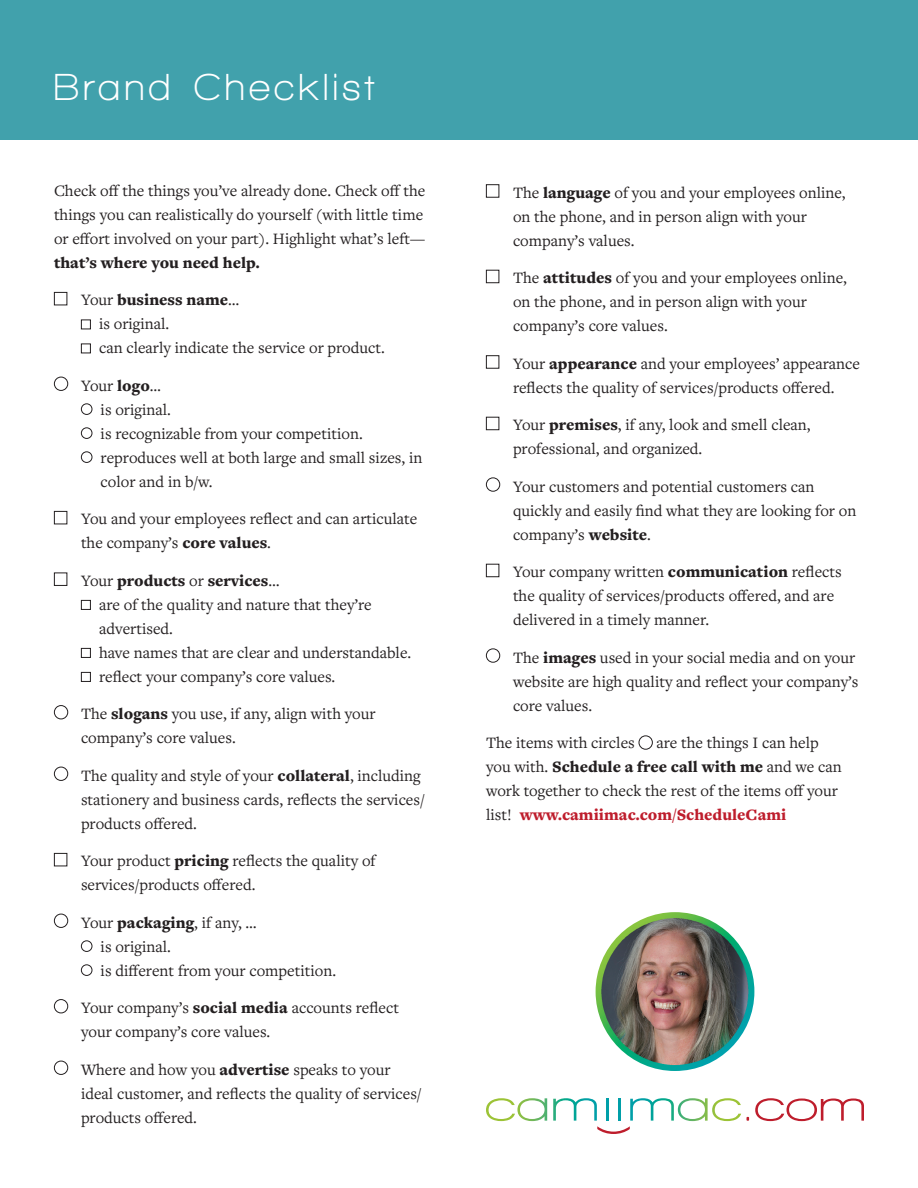
<style>
.page{position:relative;width:918px;height:1188px;background:#fff}
.page>*{position:absolute;margin:0;border:0;box-sizing:border-box;transform-origin:0 0}
.t1{font:700 38.55px "Walkway";letter-spacing:.11em;color:#fff}
.t2{font:16.5px/24px "Freight Text Pro";color:#231f20}
.t3{font:900 16.5px "Freight Text Pro";color:#231f20}
.s1{font-weight:900}
.s2{font-weight:900;color:#be1d2c}
</style>
<div class="page">
<div style="left:54px;top:292px;width:13px;height:13px;border:1px solid #231f20"></div>
<div style="left:81px;top:320px;width:10px;height:9px;border:1px solid #231f20"></div>
<div style="left:81px;top:344px;width:10px;height:9px;border:1px solid #231f20"></div>
<div style="left:54px;top:377px;width:14px;height:14px;border:1px solid #231f20;border-radius:50%"></div>
<div style="left:81px;top:403px;width:11px;height:12px;border:1px solid #231f20;border-radius:50%"></div>
<div style="left:81px;top:427px;width:11px;height:12px;border:1px solid #231f20;border-radius:50%"></div>
<div style="left:81px;top:451px;width:11px;height:12px;border:1px solid #231f20;border-radius:50%"></div>
<div style="left:54px;top:511px;width:13px;height:13px;border:1px solid #231f20"></div>
<div style="left:54px;top:573px;width:13px;height:13px;border:1px solid #231f20"></div>
<div style="left:81px;top:600px;width:10px;height:10px;border:1px solid #231f20"></div>
<div style="left:81px;top:648px;width:10px;height:10px;border:1px solid #231f20"></div>
<div style="left:81px;top:672px;width:10px;height:10px;border:1px solid #231f20"></div>
<div style="left:54px;top:705px;width:14px;height:14px;border:1px solid #231f20;border-radius:50%"></div>
<div style="left:54px;top:767px;width:14px;height:14px;border:1px solid #231f20;border-radius:50%"></div>
<div style="left:54px;top:853px;width:13px;height:13px;border:1px solid #231f20"></div>
<div style="left:54px;top:914px;width:14px;height:14px;border:1px solid #231f20;border-radius:50%"></div>
<div style="left:81px;top:940px;width:11px;height:12px;border:1px solid #231f20;border-radius:50%"></div>
<div style="left:81px;top:964px;width:11px;height:12px;border:1px solid #231f20;border-radius:50%"></div>
<div style="left:54px;top:999px;width:14px;height:14px;border:1px solid #231f20;border-radius:50%"></div>
<div style="left:54px;top:1061px;width:14px;height:14px;border:1px solid #231f20;border-radius:50%"></div>
<div style="left:486px;top:184px;width:13px;height:14px;border:1px solid #231f20"></div>
<div style="left:486px;top:270px;width:13px;height:13px;border:1px solid #231f20"></div>
<div style="left:486px;top:355px;width:13px;height:14px;border:1px solid #231f20"></div>
<div style="left:486px;top:417px;width:13px;height:13px;border:1px solid #231f20"></div>
<div style="left:486px;top:477px;width:14px;height:15px;border:1px solid #231f20;border-radius:50%"></div>
<div style="left:486px;top:564px;width:13px;height:13px;border:1px solid #231f20"></div>
<div style="left:486px;top:648px;width:14px;height:15px;border:1px solid #231f20;border-radius:50%"></div>
<div style="left:639px;top:735px;width:14px;height:15px;border:1px solid #231f20;border-radius:50%"></div>
<div style="left:0;top:0;width:918px;height:140px;background:#41a1ac"></div>
<svg style="left:486px;top:1098px;width:61px;height:23px"></svg>
<svg style="left:553px;top:1098px;width:188px;height:36px"></svg>
<svg style="left:755px;top:1098px;width:109px;height:23px"></svg>
<img style="left:596px;top:912px;width:158px;height:159px;border-radius:79px">
<h1 class="t1" style="left:54px;top:66px;width:322px">Brand Checklist</h1>
<p class="t2" style="left:54px;top:178px;width:373px">Check off the things you’ve already done. Check off the things you can realistically do yourself (with little time or effort involved on your part). Highlight what’s left—</p>
<p class="t3" style="left:54px;top:251px;width:207px">that’s where you need help.</p>
<p class="t2" style="left:99px;top:287px;width:287px;text-indent:-18px">Your <span class="s1">business name</span>…<br>is original.<br>can clearly indicate the service or product.</p>
<p class="t2" style="left:101px;top:373px;width:323px;text-indent:-20px">Your <span class="s1">logo</span>…<br>is original.<br>is recognizable from your competition. reproduces well at both large and small sizes, in color and in b/w.</p>
<p class="t2" style="left:81px;top:506px;width:338px">You and your employees reflect and can articulate the company’s <span class="s1">core values</span>.</p>
<p class="t2" style="left:99px;top:568px;width:314px;text-indent:-18px">Your <span class="s1">products</span> or <span class="s1">services</span>…<br>are of the quality and nature that they’re advertised.<br>have names that are clear and understandable. reflect your company’s core values.</p>
<p class="t2" style="left:81px;top:701px;width:296px">The <span class="s1">slogans</span> you use, if any, align with your company’s core values.</p>
<p class="t2" style="left:81px;top:763px;width:345px">The quality and style of your <span class="s1">collateral</span>, including stationery and business cards, reflects the services/ products offered.</p>
<p class="t2" style="left:81px;top:848px;width:296px">Your product <span class="s1">pricing</span> reflects the quality of services/products offered.</p>
<p class="t2" style="left:101px;top:910px;width:237px;text-indent:-20px">Your <span class="s1">packaging</span>, if any, …<br>is original.<br>is different from your competition.</p>
<p class="t2" style="left:81px;top:995px;width:320px">Your company’s <span class="s1">social media</span> accounts reflect your company’s core values.</p>
<p class="t2" style="left:81px;top:1057px;width:342px">Where and how you <span class="s1">advertise</span> speaks to your ideal customer, and reflects the quality of services/ products offered.</p>
<p class="t2" style="left:513px;top:180px;width:334px">The <span class="s1">language</span> of you and your employees online, on the phone, and in person align with your company’s values.</p>
<p class="t2" style="left:513px;top:265px;width:335px">The <span class="s1">attitudes</span> of you and your employees online, on the phone, and in person align with your company’s core values.</p>
<p class="t2" style="left:513px;top:351px;width:349px">Your <span class="s1">appearance</span> and your employees’ appearance reflects the quality of services/products offered.</p>
<p class="t2" style="left:513px;top:412px;width:299px">Your <span class="s1">premises</span>, if any, look and smell clean, professional, and organized.</p>
<p class="t2" style="left:513px;top:474px;width:345px">Your customers and potential customers can quickly and easily find what they are looking for on company’s <span class="s1">website</span>.</p>
<p class="t2" style="left:513px;top:559px;width:330px">Your company written <span class="s1">communication</span> reflects the quality of services/products offered, and are delivered in a timely manner.</p>
<p class="t2" style="left:513px;top:645px;width:347px">The <span class="s1">images</span> used in your social media and on your website are high quality and reflect your company’s core values.</p>
<p class="t2" style="left:486px;top:730px;width:150px">The items with circles</p>
<p class="t2" style="left:486px;top:730px;width:357px;text-indent:171px">are the things I can help you with. <span class="s1">Schedule a free call with me</span> and we can work together to check the rest of the items off your list! <span class="s2">www.camiimac.com/ScheduleCami</span></p>
</div>
